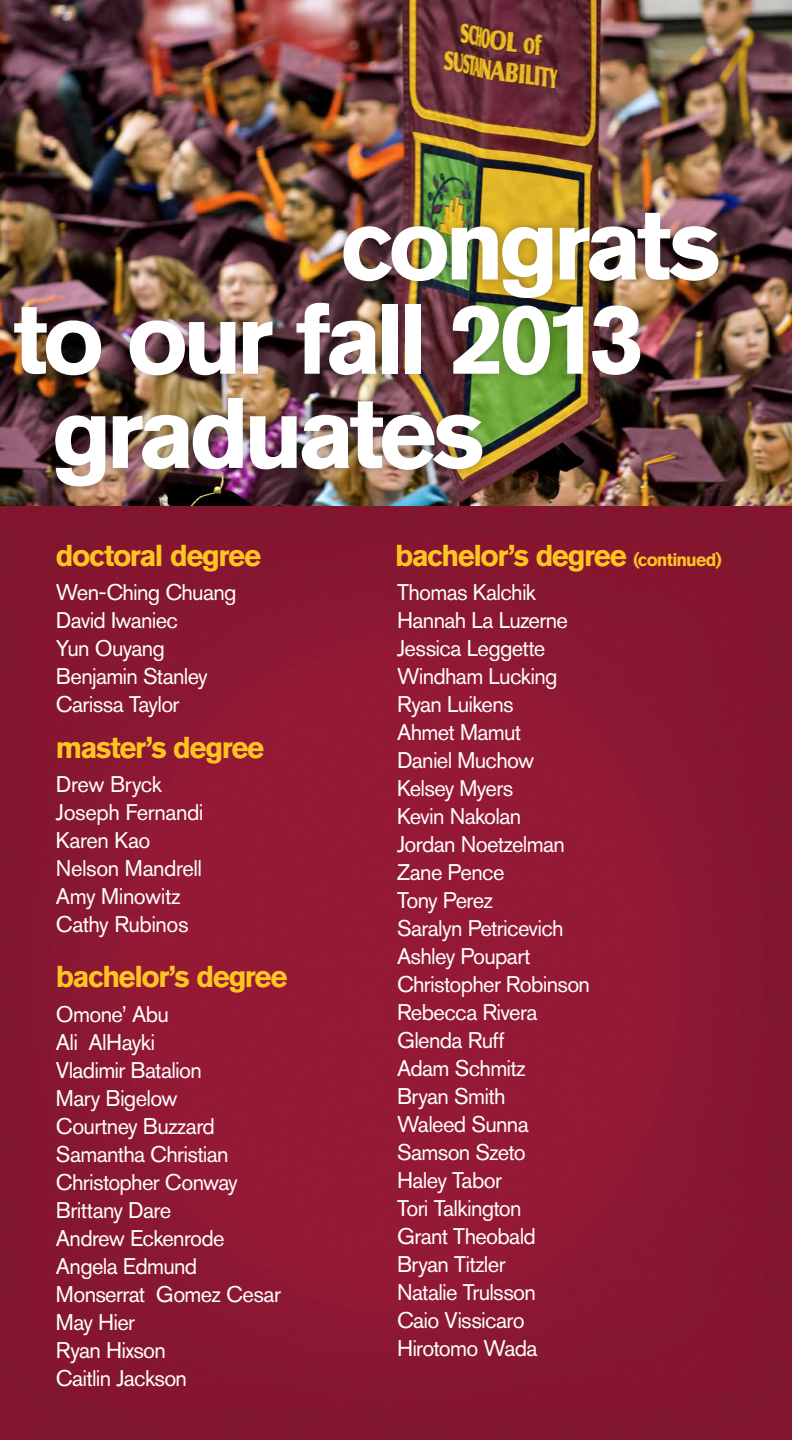
<style>
.page{position:relative;width:792px;height:1440px;background:#fff}
.page>*{position:absolute;margin:0;border:0;box-sizing:border-box;transform-origin:0 0}
.NAMES_78pt{font:700 99px "Akzidenz Grotesk Pro";letter-spacing:-.06em;color:#fff}
.degrees{font:700 30px "Akzidenz Grotesk Pro";letter-spacing:-.05em;color:#fec422}
.names{font:22.5px/28px "Akzidenz Grotesk Pro";letter-spacing:-.03em;color:#fff}
.s1{font-size:18px}
</style>
<div class="page">
<img style="left:0;top:0;width:792px;height:1440px">
<div style="left:4px;top:203px;width:724px;height:293px;background:#231f20;opacity:.38"></div>
<p class="NAMES_78pt" style="left:340px;top:181px;width:382px">congrats</p>
<p class="NAMES_78pt" style="left:13px;top:275px;width:633px">to our fall 2013</p>
<p class="NAMES_78pt" style="left:52px;top:369px;width:434px">graduates</p>
<p class="degrees" style="left:56px;top:536px;width:207px">doctoral degree</p>
<p class="names" style="left:56px;top:578px;width:182px">Wen-Ching Chuang<br>David Iwaniec<br>Yun Ouyang<br>Benjamin Stanley<br>Carissa Taylor</p>
<p class="degrees" style="left:56px;top:728px;width:210px">master’s degree</p>
<p class="names" style="left:56px;top:770px;width:108px">Drew Bryck</p>
<p class="names" style="left:56px;top:798px;width:149px">Joseph Fernandi</p>
<p class="names" style="left:56px;top:826px;width:96px">Karen Kao</p>
<p class="names" style="left:56px;top:854px;width:148px">Nelson Mandrell</p>
<p class="names" style="left:56px;top:882px;width:126px">Amy Minowitz</p>
<p class="names" style="left:56px;top:910px;width:134px">Cathy Rubinos</p>
<p class="degrees" style="left:56px;top:957px;width:233px">bachelor’s degree</p>
<p class="names" style="left:56px;top:1001px;width:226px">Omone’ Abu<br>Ali AlHayki<br>Vladimir Batalion<br>Mary Bigelow<br>Courtney Buzzard<br>Samantha Christian<br>Christopher Conway<br>Brittany Dare<br>Andrew Eckenrode<br>Angela Edmund<br>Monserrat Gomez Cesar<br>May Hier<br>Ryan Hixson<br>Caitlin Jackson</p>
<p class="degrees" style="left:395px;top:536px;width:328px">bachelor’s degree <span class="s1">(continued)</span></p>
<p class="names" style="left:397px;top:578px;width:195px">Thomas Kalchik<br>Hannah La Luzerne<br>Jessica Leggette<br>Windham Lucking<br>Ryan Luikens<br>Ahmet Mamut<br>Daniel Muchow<br>Kelsey Myers<br>Kevin Nakolan<br>Jordan Noetzelman<br>Zane Pence<br>Tony Perez<br>Saralyn Petricevich<br>Ashley Poupart<br>Christopher Robinson<br>Rebecca Rivera<br>Glenda Ruff<br>Adam Schmitz<br>Bryan Smith<br>Waleed Sunna<br>Samson Szeto<br>Haley Tabor<br>Tori Talkington<br>Grant Theobald<br>Bryan Titzler<br>Natalie Trulsson<br>Caio Vissicaro<br>Hirotomo Wada</p>
</div>
